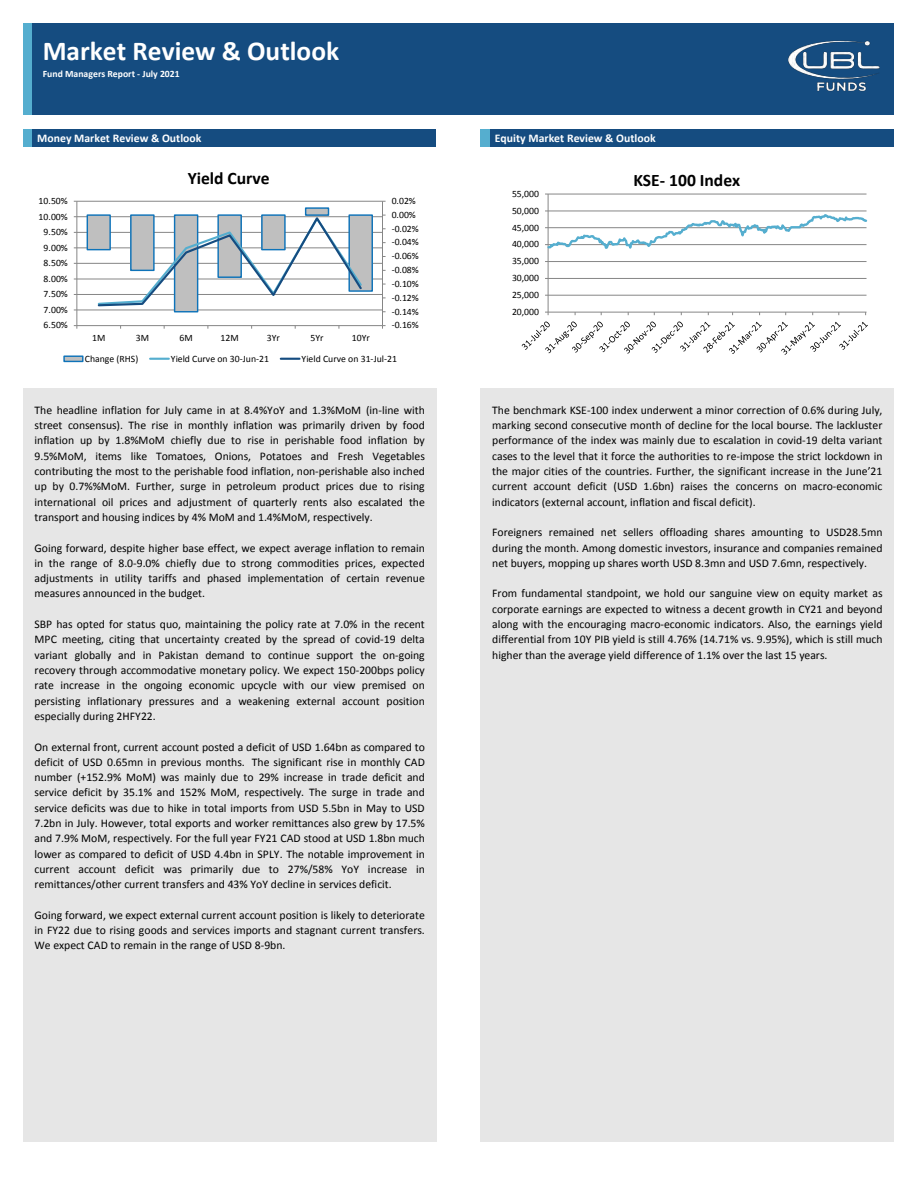
<style>
.page{position:relative;width:918px;height:1188px;background:#fff}
.page>*{position:absolute;margin:0;border:0;box-sizing:border-box;transform-origin:0 0}
.t1{font:700 27.3px "Calibri";color:#fff}
.t2{font:700 17.55px "Calibri";color:#000}
.t3{font:11.7px/15.3px "Calibri";color:#000;text-align:justify}
.t4{font:700 11.7px "Calibri";color:#fff}
.t5{font:9.75px "Calibri";color:#000}
.t6{font:700 9.75px "Calibri";color:#fff}
</style>
<div class="page">
<div style="left:24px;top:23px;width:8px;height:92px;background:#55aecf"></div>
<div style="left:32px;top:23px;width:862px;height:92px;background:#154c80"></div>
<div style="left:24px;top:129px;width:8px;height:17px;background:#55aecf"></div>
<div style="left:32px;top:129px;width:404px;height:17px;background:#154c80"></div>
<div style="left:481px;top:129px;width:9px;height:17px;background:#55aecf"></div>
<div style="left:490px;top:129px;width:404px;height:17px;background:#154c80"></div>
<div style="left:24px;top:388px;width:412px;height:754px;background:#e6e6e6"></div>
<div style="left:481px;top:388px;width:413px;height:754px;background:#e6e6e6"></div>
<hr style="left:77px;top:310px;width:305px;height:1px;background:#868686">
<hr style="left:77px;top:294px;width:305px;height:1px;background:#868686">
<hr style="left:77px;top:279px;width:305px;height:1px;background:#868686">
<hr style="left:77px;top:263px;width:305px;height:1px;background:#868686">
<hr style="left:77px;top:248px;width:305px;height:1px;background:#868686">
<hr style="left:77px;top:232px;width:305px;height:1px;background:#868686">
<hr style="left:77px;top:216px;width:305px;height:1px;background:#868686">
<hr style="left:77px;top:201px;width:305px;height:1px;background:#868686">
<div style="left:87px;top:215px;width:23px;height:35px;background:#bfbfbf"></div>
<div style="left:87px;top:214px;width:24px;height:36px;border:1px solid #0e73b9"></div>
<div style="left:174px;top:214px;width:24px;height:98px;border:1px solid #0e73b9"></div>
<div style="left:306px;top:208px;width:22px;height:7px;background:#bfbfbf"></div>
<div style="left:305px;top:207px;width:24px;height:9px;border:1px solid #0e73b9"></div>
<div style="left:349px;top:215px;width:23px;height:76px;background:#bfbfbf"></div>
<div style="left:348px;top:214px;width:25px;height:78px;border:1px solid #0e73b9"></div>
<hr style="left:382px;top:201px;width:1px;height:125px;background:#868686">
<hr style="left:77px;top:201px;width:1px;height:125px;background:#868686">
<hr style="left:77px;top:325px;width:305px;height:1px;background:#868686">
<svg style="left:97px;top:214px;width:267px;height:94px"></svg>
<div style="left:64px;top:356px;width:19px;height:5px;background:#bfbfbf"></div>
<div style="left:63px;top:356px;width:21px;height:6px;border:1px solid #0e73b9"></div>
<svg style="left:150px;top:358px;width:19px;height:2px"></svg>
<svg style="left:281px;top:358px;width:19px;height:2px"></svg>
<hr style="left:548px;top:295px;width:319px;height:1px;background:#868686">
<hr style="left:548px;top:278px;width:319px;height:1px;background:#868686">
<hr style="left:548px;top:194px;width:319px;height:1px;background:#868686">
<hr style="left:548px;top:194px;width:1px;height:118px;background:#868686">
<hr style="left:548px;top:312px;width:319px;height:1px;background:#868686">
<svg style="left:545px;top:211px;width:322px;height:51px"></svg>
<svg style="left:522px;top:321px;width:346px;height:34px"></svg>
<img style="left:788px;top:40px;width:92px;height:52px">
<p class="t1" style="left:43px;top:39px;width:298px">Market Review &amp; Outlook</p>
<p class="t6" style="left:43px;top:70px;width:138px">Fund Managers Report - July 2021</p>
<p class="t4" style="left:37px;top:133px;width:166px">Money Market Review &amp; Outlook</p>
<p class="t4" style="left:495px;top:133px;width:162px">Equity Market Review &amp; Outlook</p>
<p class="t2" style="left:188px;top:171px;width:83px">Yield Curve</p>
<p class="t5" style="left:39px;top:197px;width:31px">10.50%</p>
<p class="t5" style="left:392px;top:197px;width:26px">0.02%</p>
<p class="t5" style="left:39px;top:212px;width:31px">10.00%</p>
<p class="t5" style="left:392px;top:210px;width:26px">0.00%</p>
<p class="t5" style="left:44px;top:228px;width:26px">9.50%</p>
<p class="t5" style="left:392px;top:224px;width:29px">-0.02%</p>
<p class="t5" style="left:44px;top:243px;width:26px">9.00%</p>
<p class="t5" style="left:392px;top:238px;width:29px">-0.04%</p>
<p class="t5" style="left:44px;top:259px;width:26px">8.50%</p>
<p class="t5" style="left:392px;top:252px;width:29px">-0.06%</p>
<p class="t5" style="left:392px;top:266px;width:29px">-0.08%</p>
<p class="t5" style="left:44px;top:274px;width:26px">8.00%</p>
<p class="t5" style="left:392px;top:280px;width:29px">-0.10%</p>
<p class="t5" style="left:44px;top:290px;width:26px">7.50%</p>
<p class="t5" style="left:392px;top:293px;width:29px">-0.12%</p>
<p class="t5" style="left:44px;top:306px;width:26px">7.00%</p>
<p class="t5" style="left:392px;top:307px;width:29px">-0.14%</p>
<p class="t5" style="left:44px;top:321px;width:26px">6.50%</p>
<p class="t5" style="left:392px;top:321px;width:29px">-0.16%</p>
<p class="t5" style="left:92px;top:334px;width:15px">1M</p>
<p class="t5" style="left:136px;top:334px;width:15px">3M</p>
<p class="t5" style="left:179px;top:334px;width:15px">6M</p>
<p class="t5" style="left:221px;top:334px;width:20px">12M</p>
<p class="t5" style="left:267px;top:334px;width:15px">3Yr</p>
<p class="t5" style="left:311px;top:334px;width:15px">5Yr</p>
<p class="t5" style="left:352px;top:334px;width:20px">10Yr</p>
<p class="t5" style="left:85px;top:354px;width:55px">Change (RHS)</p>
<p class="t5" style="left:171px;top:354px;width:100px">Yield Curve on 30-Jun-21</p>
<p class="t5" style="left:302px;top:354px;width:97px">Yield Curve on 31-Jul-21</p>
<p class="t3" style="left:35px;top:403px;width:392px">The headline inflation for July came in at 8.4%YoY and 1.3%MoM (in-line with street consensus). The rise in monthly inflation was primarily driven by food inflation up by 1.8%MoM chiefly due to rise in perishable food inflation by 9.5%MoM, items like Tomatoes, Onions, Potatoes and Fresh Vegetables contributing the most to the perishable food inflation, non-perishable also inched up by 0.7%%MoM. Further, surge in petroleum product prices due to rising international oil prices and adjustment of quarterly rents also escalated the transport and housing indices by 4% MoM and 1.4%MoM, respectively.</p>
<p class="t3" style="left:35px;top:541px;width:392px">Going forward, despite higher base effect, we expect average inflation to remain in the range of 8.0-9.0% chiefly due to strong commodities prices, expected adjustments in utility tariffs and phased implementation of certain revenue measures announced in the budget.</p>
<p class="t3" style="left:35px;top:618px;width:392px">SBP has opted for status quo, maintaining the policy rate at 7.0% in the recent MPC meeting, citing that uncertainty created by the spread of covid-19 delta variant globally and in Pakistan demand to continue support the on-going recovery through accommodative monetary policy. We expect 150-200bps policy rate increase in the ongoing economic upcycle with our view premised on persisting inflationary pressures and a weakening external account position especially during 2HFY22.</p>
<p class="t3" style="left:35px;top:740px;width:392px">On external front, current account posted a deficit of USD 1.64bn as compared to deficit of USD 0.65mn in previous months. The significant rise in monthly CAD number (+152.9% MoM) was mainly due to 29% increase in trade deficit and service deficit by 35.1% and 152% MoM, respectively. The surge in trade and service deficits was due to hike in total imports from USD 5.5bn in May to USD 7.2bn in July. However, total exports and worker remittances also grew by 17.5% and 7.9% MoM, respectively. For the full year FY21 CAD stood at USD 1.8bn much lower as compared to deficit of USD 4.4bn in SPLY. The notable improvement in current account deficit was primarily due to 27%/58% YoY increase in remittances/other current transfers and 43% YoY decline in services deficit.</p>
<p class="t3" style="left:35px;top:908px;width:392px">Going forward, we expect external current account position is likely to deteriorate in FY22 due to rising goods and services imports and stagnant current transfers.<br>We expect CAD to remain in the range of USD 8-9bn.</p>
<p class="t5" style="left:512px;top:190px;width:29px">55,000</p>
<p class="t5" style="left:512px;top:206px;width:29px">50,000</p>
<p class="t5" style="left:512px;top:223px;width:29px">45,000</p>
<p class="t5" style="left:512px;top:240px;width:29px">40,000</p>
<p class="t5" style="left:512px;top:257px;width:29px">35,000</p>
<p class="t5" style="left:512px;top:274px;width:29px">30,000</p>
<p class="t5" style="left:512px;top:291px;width:29px">25,000</p>
<p class="t5" style="left:512px;top:308px;width:29px">20,000</p>
<p class="t2" style="left:634px;top:172px;width:108px">KSE- 100 Index</p>
<p class="t3" style="left:492px;top:403px;width:392px">The benchmark KSE-100 index underwent a minor correction of 0.6% during July, marking second consecutive month of decline for the local bourse. The lackluster performance of the index was mainly due to escalation in covid-19 delta variant cases to the level that it force the authorities to re-impose the strict lockdown in the major cities of the countries. Further, the significant increase in the June’21 current account deficit (USD 1.6bn) raises the concerns on macro-economic indicators (external account, inflation and fiscal deficit).</p>
<p class="t3" style="left:492px;top:526px;width:392px">Foreigners remained net sellers offloading shares amounting to USD28.5mn during the month. Among domestic investors, insurance and companies remained net buyers, mopping up shares worth USD 8.3mn and USD 7.6mn, respectively.</p>
<p class="t3" style="left:492px;top:587px;width:392px">From fundamental standpoint, we hold our sanguine view on equity market as corporate earnings are expected to witness a decent growth in CY21 and beyond along with the encouraging macro-economic indicators. Also, the earnings yield differential from 10Y PIB yield is still 4.76% (14.71% vs. 9.95%), which is still much higher than the average yield difference of 1.1% over the last 15 years.</p>
</div>
